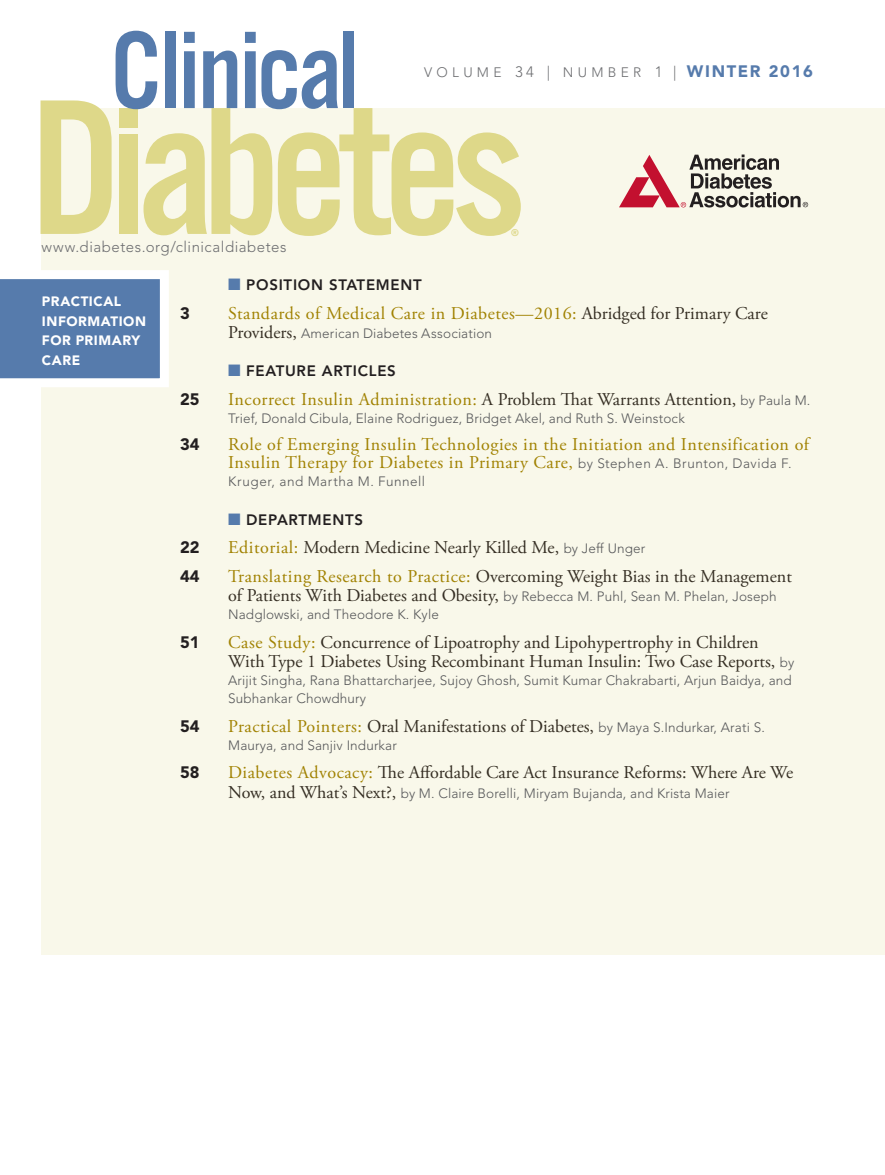
<style>
.page{position:relative;width:885px;height:1175px;background:#fff}
.page>*{position:absolute;margin:0;border:0;box-sizing:border-box;transform-origin:0 0}
.ARTICLE_TITLES__AUTH{font:18px/19.5px "Adobe Garamond Pro";color:#352e23}
.ARTICLE_TITLES__AUTH-2{font:18px/18px "Adobe Garamond Pro";letter-spacing:.03em;color:#a18202}
.ARTICLE_TITLES__AUTH-3{font:900 16.5px "Avenir LT Std";color:#231f20}
.FEATURE_DEPARTMENT_T{font:800 15px "Avenir LT Std";letter-spacing:.05em;color:#231f20}
.t1{font:300 15px "Avenir LT Std";letter-spacing:.035em;color:#6c6d70}
.t2{font:300 13.65px "Avenir LT Std";letter-spacing:.315em;color:#6c6d70}
.ARTICLE_TITLES__AUTH-4{font:300 13.5px/18px "Avenir LT Std";letter-spacing:.01em;color:#57585a}
.t3{font:900 13.5px "Avenir LT Std";letter-spacing:.04em;color:#fff}
.ARTICLE_TITLES__AUTH-5{font:300 13.5px "Avenir LT Std";letter-spacing:.04em;color:#57585a}
.HEADS{font:800 9.75px "Avenir LT Std";color:#ded889}
.s1{font-size:15px}
.s2{font-weight:900;font-size:16.5px;color:#567bac}
.s3{color:#567bac}
.s4{color:#352e23}
.s5{font-family:"Adobe Garamond Pro";font-weight:400;font-size:18px;color:#352e23}
.s6{font-family:"Avenir LT Std";font-weight:300;font-size:13.5px;color:#57585a}
.s7{color:#a18202}
</style>
<div class="page">
<div style="left:41px;top:108px;width:843px;height:846px;background:#f9f8ea"></div>
<svg style="left:0;top:270px;width:169px;height:117px;background:#7795bc"></svg>
<svg style="left:40px;top:31px;width:480px;height:205px"></svg>
<div style="left:343px;top:32px;width:10px;height:76px;background:#567bac"></div>
<svg style="left:619px;top:154px;width:188px;height:53px"></svg>
<p class="t2" style="left:424px;top:65px;width:390px">VOLUME <span class="s1">34 |</span> NUMBER <span class="s1">1 |</span> <span class="s2">WINTER 2016</span></p>
<p class="t1" style="left:41px;top:238px;width:246px">www.diabetes.org/clinicaldiabetes</p>
<p class="FEATURE_DEPARTMENT_T" style="left:228px;top:276px;width:195px"><span class="s3">■</span> POSITION STATEMENT</p>
<p class="HEADS" style="left:511px;top:227px;width:9px">®</p>
<p class="t3" style="left:42px;top:293px;width:81px">PRACTICAL</p>
<p class="t3" style="left:42px;top:313px;width:106px">INFORMATION</p>
<p class="t3" style="left:42px;top:332px;width:100px">FOR PRIMARY</p>
<p class="t3" style="left:42px;top:352px;width:40px">CARE</p>
<p class="ARTICLE_TITLES__AUTH-3" style="left:180px;top:303px;width:11px">3</p>
<p class="ARTICLE_TITLES__AUTH-2" style="left:228px;top:304px;width:541px">Standards of Medical Care in Diabetes—2016: <span class="s4">Abridged for Primary Care</span></p>
<p class="ARTICLE_TITLES__AUTH-4" style="left:228px;top:324px;width:265px"><span class="s5">Providers,</span> American Diabetes Association</p>
<p class="FEATURE_DEPARTMENT_T" style="left:228px;top:362px;width:169px"><span class="s3">■</span> FEATURE ARTICLES</p>
<p class="ARTICLE_TITLES__AUTH-3" style="left:180px;top:389px;width:21px">25</p>
<p class="ARTICLE_TITLES__AUTH-2" style="left:228px;top:391px;width:583px">Incorrect Insulin Administration: <span class="s4">A Problem That Warrants Attention,</span> <span class="s6">by Paula M.</span></p>
<p class="ARTICLE_TITLES__AUTH-4" style="left:228px;top:409px;width:458px">Trief, Donald Cibula, Elaine Rodriguez, Bridget Akel, and Ruth S. Weinstock</p>
<p class="ARTICLE_TITLES__AUTH-3" style="left:180px;top:434px;width:21px">34</p>
<p class="ARTICLE_TITLES__AUTH-2" style="left:228px;top:436px;width:582px">Role of Emerging Insulin Technologies in the Initiation and Intensification of<br>Insulin Therapy for Diabetes in Primary Care, <span class="s6">by Stephen A. Brunton, Davida F.</span></p>
<p class="ARTICLE_TITLES__AUTH-5" style="left:228px;top:473px;width:198px">Kruger, and Martha M. Funnell</p>
<p class="FEATURE_DEPARTMENT_T" style="left:228px;top:511px;width:136px"><span class="s3">■</span> DEPARTMENTS</p>
<p class="ARTICLE_TITLES__AUTH-3" style="left:180px;top:537px;width:21px">22</p>
<p class="ARTICLE_TITLES__AUTH" style="left:228px;top:538px;width:418px"><span class="s7">Editorial:</span> Modern Medicine Nearly Killed Me, <span class="s6">by Jeff Unger</span></p>
<p class="ARTICLE_TITLES__AUTH-3" style="left:180px;top:566px;width:21px">44</p>
<p class="ARTICLE_TITLES__AUTH" style="left:228px;top:567px;width:565px"><span class="s7">Translating Research to Practice:</span> Overcoming Weight Bias in the Management</p>
<p class="ARTICLE_TITLES__AUTH-4" style="left:228px;top:588px;width:550px"><span class="s5">of Patients With Diabetes and Obesity,</span> by Rebecca M. Puhl, Sean M. Phelan, Joseph<br>Nadglowski, and Theodore K. Kyle</p>
<p class="ARTICLE_TITLES__AUTH-3" style="left:180px;top:632px;width:21px">51</p>
<p class="ARTICLE_TITLES__AUTH" style="left:228px;top:633px;width:567px"><span class="s7">Case Study:</span> Concurrence of Lipoatrophy and Lipohypertrophy in Children<br>With Type 1 Diabetes Using Recombinant Human Insulin: Two Case Reports, <span class="s6">by</span></p>
<p class="ARTICLE_TITLES__AUTH-4" style="left:228px;top:672px;width:565px">Arijit Singha, Rana Bhattarcharjee, Sujoy Ghosh, Sumit Kumar Chakrabarti, Arjun Baidya, and<br>Subhankar Chowdhury</p>
<p class="ARTICLE_TITLES__AUTH-3" style="left:180px;top:716px;width:21px">54</p>
<p class="ARTICLE_TITLES__AUTH" style="left:228px;top:717px;width:538px"><span class="s7">Practical Pointers:</span> Oral Manifestations of Diabetes, <span class="s6">by Maya S.Indurkar, Arati S.</span></p>
<p class="ARTICLE_TITLES__AUTH-4" style="left:228px;top:736px;width:170px">Maurya, and Sanjiv Indurkar</p>
<p class="ARTICLE_TITLES__AUTH-3" style="left:180px;top:762px;width:21px">58</p>
<p class="ARTICLE_TITLES__AUTH" style="left:228px;top:763px;width:566px"><span class="s7">Diabetes Advocacy:</span> The Affordable Care Act Insurance Reforms: Where Are We</p>
<p class="ARTICLE_TITLES__AUTH-4" style="left:228px;top:784px;width:502px"><span class="s5">Now, and What’s Next?,</span> by M. Claire Borelli, Miryam Bujanda, and Krista Maier</p>
</div>
